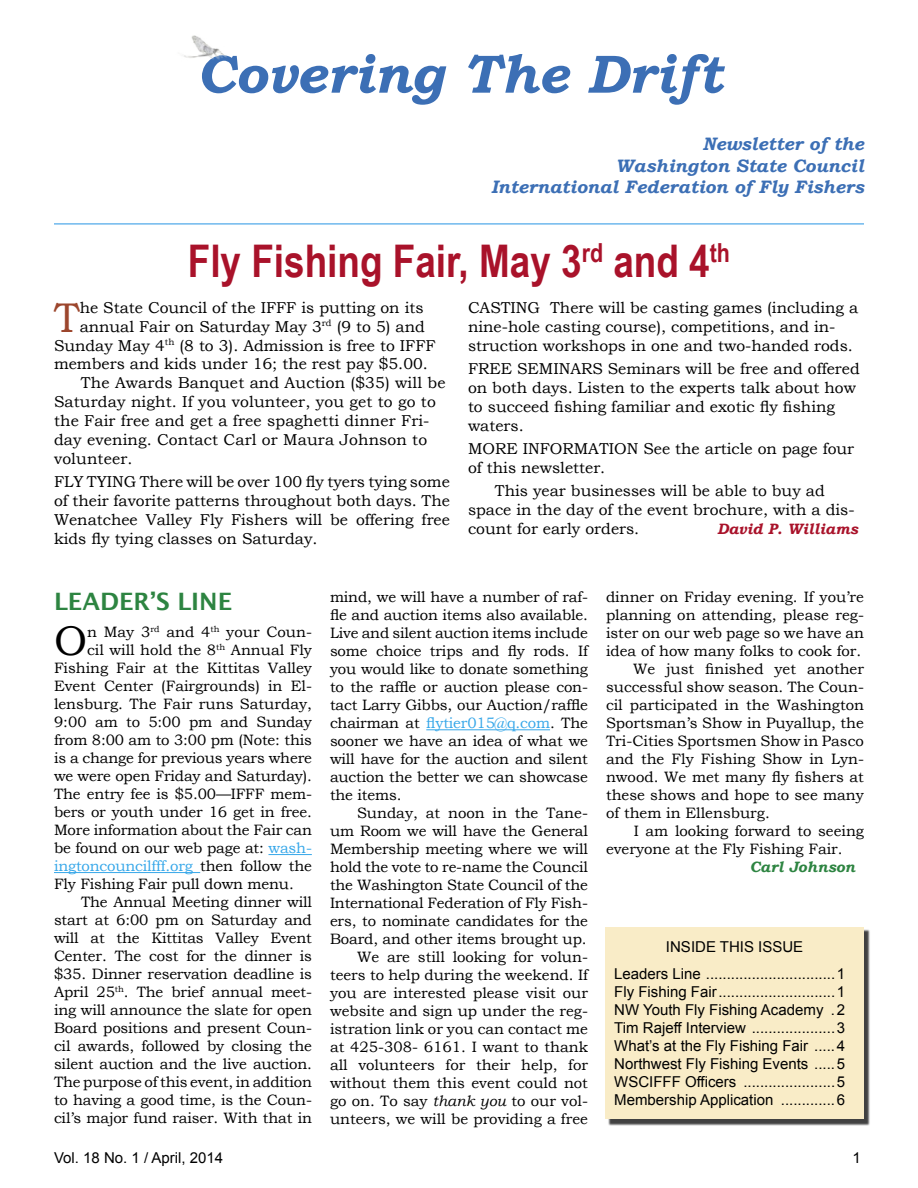
<style>
.page{position:relative;width:918px;height:1188px;background:#fff}
.page>*{position:absolute;margin:0;border:0;box-sizing:border-box;transform-origin:0 0}
.t1{font:italic 700 54px "Bookman Old Style";color:#3c6fb5}
.t2{font:700 45px "Arial Narrow";color:#a9122a}
.t3{font:41.4px "Bookman Old Style";color:#9c462d}
.t4{font:41.4px "Bookman Old Style";color:#000}
.t5{font:600 24px "Lucida Sans";color:#2d8441}
.t6{font:italic 700 18px "Bookman Old Style";color:#3c6fb5}
.t7{font:15.75px/18.9px "Bookman Old Style";color:#000}
.t8{font:15px/18px "Bookman Old Style";letter-spacing:-.01em;color:#000;text-align:justify}
.t9{font:15px "Arial";color:#000}
.t10{font:15px "Bookman Old Style";letter-spacing:-.01em;color:#36a7e9}
.t11{font:italic 700 15px "Bookman Old Style";color:#a9122a}
.t12{font:italic 700 15px "Bookman Old Style";color:#2d8441}
.s1{color:#36a7e9}
.s2{color:#000}
.s3{font-style:italic}
</style>
<div class="page">
<hr style="left:269px;top:854px;width:43px;height:1px;background:#36a7e9">
<hr style="left:54px;top:872px;width:146px;height:1px;background:#36a7e9">
<hr style="left:426px;top:729px;width:124px;height:1px;background:#36a7e9">
<div style="left:607px;top:929px;width:264px;height:197px;background:#000;opacity:.75"></div>
<div style="left:605px;top:927px;width:259px;height:192px;background:#f9ecc7"></div>
<img style="left:184px;top:35px;width:42px;height:24px">
<hr style="left:54px;top:223px;width:810px;height:2px;background:#6eb8ed">
<p class="t1" style="left:197px;top:34px;width:526px">Covering The Drift</p>
<p class="t6" style="left:702px;top:131px;width:163px">Newsletter of the</p>
<p class="t6" style="left:616px;top:152px;width:250px">Washington State Council</p>
<p class="t6" style="left:491px;top:174px;width:374px">International Federation of Fly Fishers</p>
<p class="t2" style="left:188px;top:227px;width:544px">Fly Fishing Fair, May 3<sup>rd</sup> and 4<sup>th</sup></p>
<p class="t3" style="left:54px;top:291px;width:27px">T</p>
<p class="t7" style="left:80px;top:298px;width:345px">he State Council of the IFFF is putting on its</p>
<p class="t7" style="left:80px;top:317px;width:347px">annual Fair on Saturday May 3<sup>rd</sup> (9 to 5) and</p>
<p class="t7" style="left:54px;top:336px;width:383px">Sunday May 4<sup>th</sup> (8 to 3). Admission is free to IFFF</p>
<p class="t7" style="left:54px;top:355px;width:375px">members and kids under 16; the rest pay $5.00.</p>
<p class="t7" style="left:54px;top:374px;width:393px;text-indent:27px">The Awards Banquet and Auction ($35) will be Saturday night. If you volunteer, you get to go to the Fair free and get a free spaghetti dinner Fri&shy;day evening. Contact Carl or Maura Johnson to volunteer.</p>
<p class="t7" style="left:54px;top:473px;width:397px;text-align:justify">FLY TYING There will be over 100 fly tyers tying some of their favorite patterns throughout both days. The Wenatchee Valley Fly Fishers will be offering free kids fly tying classes on Saturday.</p>
<p class="t7" style="left:468px;top:298px;width:392px">CASTING There will be casting games (including a nine-hole casting course), competitions, and in&shy;struction workshops in one and two-handed rods.</p>
<p class="t7" style="left:468px;top:359px;width:393px">FREE SEMINARS Seminars will be free and offered on both days. Listen to the experts talk about how to succeed fishing familiar and exotic fly fishing waters.</p>
<p class="t7" style="left:468px;top:439px;width:388px">MORE INFORMATION See the article on page four of this newsletter.</p>
<p class="t7" style="left:468px;top:482px;width:388px;text-indent:27px">This year businesses will be able to buy ad space in the day of the event brochure, with a dis&shy;count for early orders.</p>
<p class="t11" style="left:717px;top:518px;width:142px">David P. Williams</p>
<p class="t5" style="left:54px;top:587px;width:180px">LEADER’S LINE</p>
<p class="t4" style="left:54px;top:614px;width:35px">O</p>
<p class="t8" style="left:87px;top:623px;width:226px">n May 3<sup>rd</sup> and 4<sup>th</sup> your Coun-</p>
<p class="t8" style="left:87px;top:641px;width:226px">cil will hold the 8<sup>th</sup> Annual Fly</p>
<p class="t8" style="left:54px;top:659px;width:260px">Fishing Fair at the Kittitas Valley</p>
<p class="t8" style="left:54px;top:677px;width:260px">Event Center (Fairgrounds) in El-</p>
<p class="t8" style="left:54px;top:695px;width:259px">lensburg. The Fair runs Saturday,</p>
<p class="t8" style="left:54px;top:713px;width:259px">9:00 am to 5:00 pm and Sunday</p>
<p class="t8" style="left:54px;top:731px;width:259px">from 8:00 am to 3:00 pm (Note: this</p>
<p class="t8" style="left:54px;top:749px;width:259px">is a change for previous years where</p>
<p class="t8" style="left:54px;top:767px;width:259px">we were open Friday and Saturday).</p>
<p class="t8" style="left:54px;top:785px;width:260px">The entry fee is $5.00—IFFF mem-</p>
<p class="t8" style="left:54px;top:803px;width:259px">bers or youth under 16 get in free.</p>
<p class="t8" style="left:54px;top:821px;width:259px">More information about the Fair can</p>
<p class="t8" style="left:54px;top:839px;width:260px">be found on our web page at: <span class="s1">wash-</span></p>
<p class="t10" style="left:54px;top:856px;width:260px">ingtoncouncilfff.org <span class="s2">then follow the</span></p>
<p class="t8" style="left:54px;top:875px;width:241px">Fly Fishing Fair pull down menu.</p>
<p class="t8" style="left:54px;top:893px;width:260px;text-indent:27px">The Annual Meeting dinner will start at 6:00 pm on Saturday and will at the Kittitas Valley Event Center. The cost for the dinner is $35. Dinner reservation deadline is April 25<sup>th</sup>. The brief annual meet&shy;ing will announce the slate for open Board positions and present Coun&shy;cil awards, followed by closing the silent auction and the live auction.<br>The purpose of this event, in addition to having a good time, is the Coun&shy;cil’s major fund raiser. With that in</p>
<p class="t8" style="left:330px;top:588px;width:260px">mind, we will have a number of raf&shy;fle and auction items also available.<br>Live and silent auction items include some choice trips and fly rods. If you would like to donate something to the raffle or auction please con&shy;tact Larry Gibbs, our Auction/raffle chairman at <span class="s1">flytier015@q.com</span>. The sooner we have an idea of what we will have for the auction and silent auction the better we can showcase the items.</p>
<p class="t8" style="left:330px;top:804px;width:260px;text-indent:27px">Sunday, at noon in the Tane&shy;um Room we will have the General Membership meeting where we will hold the vote to re-name the Council the Washington State Council of the International Federation of Fly Fish&shy;ers, to nominate candidates for the Board, and other items brought up.</p>
<p class="t8" style="left:330px;top:948px;width:260px;text-indent:27px">We are still looking for volun&shy;teers to help during the weekend. If you are interested please visit our website and sign up under the reg&shy;istration link or you can contact me at 425-308- 6161. I want to thank all volunteers for their help, for without them this event could not go on. To say <span class="s3">thank you</span> to our vol&shy;unteers, we will be providing a free</p>
<p class="t8" style="left:606px;top:588px;width:260px">dinner on Friday evening. If you’re planning on attending, please reg&shy;ister on our web page so we have an idea of how many folks to cook for.</p>
<p class="t8" style="left:606px;top:660px;width:260px;text-indent:27px">We just finished yet another successful show season. The Coun&shy;cil participated in the Washington Sportsman’s Show in Puyallup, the Tri-Cities Sportsmen Show in Pasco and the Fly Fishing Show in Lyn&shy;nwood. We met many fly fishers at these shows and hope to see many of them in Ellensburg.</p>
<p class="t8" style="left:634px;top:822px;width:232px">I am looking forward to seeing</p>
<p class="t8" style="left:606px;top:840px;width:238px">everyone at the Fly Fishing Fair.</p>
<p class="t12" style="left:750px;top:856px;width:107px">Carl Johnson</p>
<p class="t9" style="left:666px;top:936px;width:139px">INSIDE THIS ISSUE</p>
<p class="t9" style="left:614px;top:963px;width:232px">Leaders Line ...............................1</p>
<p class="t9" style="left:614px;top:981px;width:232px">Fly Fishing Fair ............................1</p>
<p class="t9" style="left:614px;top:999px;width:232px">NW Youth Fly Fishing Academy .2</p>
<p class="t9" style="left:614px;top:1017px;width:232px">Tim Rajeff Interview ....................3</p>
<p class="t9" style="left:614px;top:1035px;width:232px">What’s at the Fly Fishing Fair .....4</p>
<p class="t9" style="left:614px;top:1053px;width:232px">Northwest Fly Fishing Events .....5</p>
<p class="t9" style="left:614px;top:1071px;width:232px">WSCIFFF Officers ......................5</p>
<p class="t9" style="left:614px;top:1089px;width:232px">Membership Application .............6</p>
<p class="t9" style="left:54px;top:1148px;width:171px">Vol. 18 No. 1 / April, 2014</p>
<p class="t9" style="left:853px;top:1148px;width:10px">1</p>
</div>
